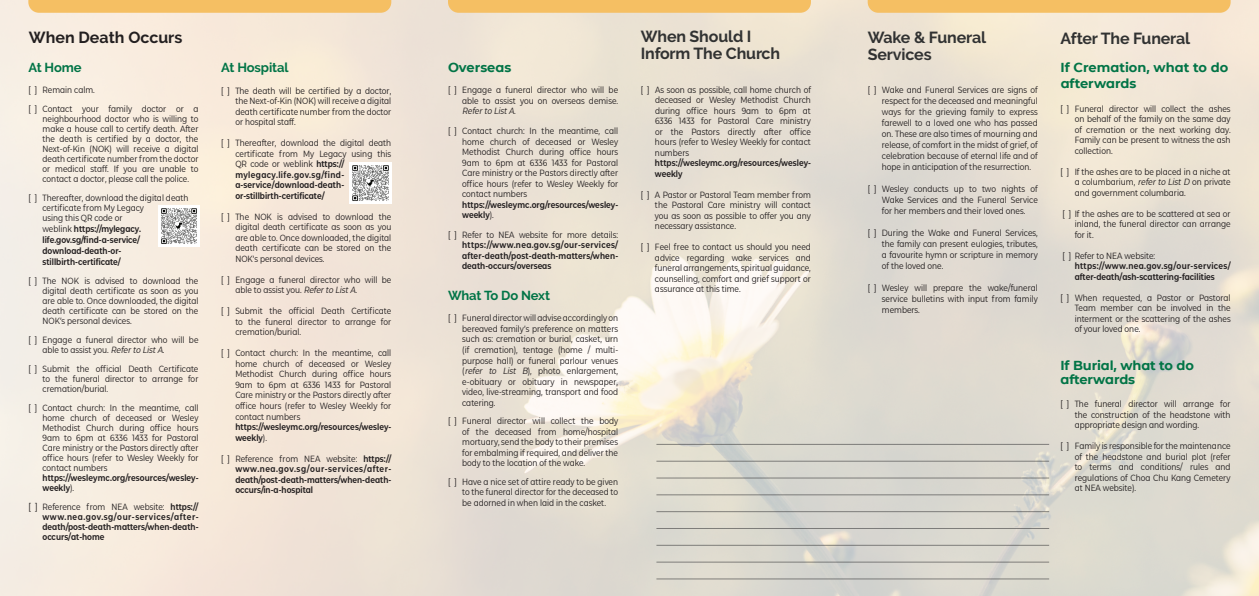
<style>
.page{position:relative;width:1259px;height:596px;background:#fff}
.page>*{position:absolute;margin:0;border:0;box-sizing:border-box;transform-origin:0 0}
.t1{font:700 16px/17px "Raleway";letter-spacing:-.01em;color:#313232}
.t2{font:700 16px "Raleway";color:#231f20}
.t3{font:700 13px/15.6px "CMG Sans";letter-spacing:-.005em;color:#017446}
.t4{font:700 13px "Raleway";letter-spacing:-.01em;color:#017446}
.t5{font:condensed 9px/10.5px "CMG Sans";color:#231f20;text-align:justify}
.t6{font:600 condensed 9px/10.5px "CMG Sans";color:#231f20}
.s1{font-weight:400}
.s2{font-style:italic}
.s3{font-weight:400;font-size:9.5px}
</style>
<div class="page">
<hr style="left:656px;top:443px;width:393px;height:1px;background:#3e3e3f">
<hr style="left:656px;top:460px;width:393px;height:1px;background:#3e3e3f">
<hr style="left:656px;top:477px;width:393px;height:1px;background:#3e3e3f">
<hr style="left:656px;top:494px;width:393px;height:1px;background:#3e3e3f">
<hr style="left:656px;top:511px;width:393px;height:1px;background:#3e3e3f">
<hr style="left:656px;top:527px;width:393px;height:1px;background:#3e3e3f">
<hr style="left:656px;top:544px;width:393px;height:1px;background:#3e3e3f">
<hr style="left:656px;top:561px;width:393px;height:1px;background:#3e3e3f">
<hr style="left:656px;top:578px;width:393px;height:1px;background:#3e3e3f">
<svg style="left:28px;top:0;width:363px;height:13px;background:#f4c066"></svg>
<svg style="left:448px;top:0;width:363px;height:13px;background:#f4c066"></svg>
<svg style="left:867px;top:0;width:363px;height:13px;background:#f4c066"></svg>
<img style="left:161px;top:208px;width:36px;height:37px">
<img style="left:352px;top:165px;width:37px;height:37px">
<h1 class="t2" style="left:29px;top:28px;width:155px">When Death Occurs</h1>
<h2 class="t4" style="left:28px;top:60px;width:55px">At Home</h2>
<p class="t5" style="left:28px;top:80px;width:172px;line-height:19px">[ ] Remain calm.<br>[ ] Contact your family doctor or a</p>
<p class="t5" style="left:43px;top:114px;width:157px;line-height:10px">neighbourhood doctor who is willing to make a house call to certify death. After the death is certified by a doctor, the Next-of-Kin (NOK) will receive a digital death certificate number from the doctor or medical staff. If you are unable to contact a doctor, please call the police.</p>
<p class="t6" style="left:43px;top:192px;width:148px;text-indent:-14px"><span class="s1">[ ] Thereafter, download the digital death certificate from My Legacy<br>using this QR code or<br>weblink</span> https://mylegacy. life.gov.sg/find-a-service/ download-death-or&shy;stillbirth-certificate/</p>
<p class="t5" style="left:43px;top:275px;width:157px;line-height:10px;text-indent:-14px">[ ] The NOK is advised to download the digital death certificate as soon as you are able to. Once downloaded, the digital death certificate can be stored on the NOK’s personal devices.</p>
<p class="t5" style="left:43px;top:334px;width:157px;line-height:10px;text-indent:-14px">[ ] Engage a funeral director who will be able to assist you. <span class="s2">Referto ListA</span>.</p>
<p class="t5" style="left:43px;top:363px;width:157px;line-height:10px;text-indent:-14px">[ ] Submit the official Death Certificate to the funeral director to arrange for cremation/burial.</p>
<p class="t5" style="left:43px;top:402px;width:157px;line-height:10px;text-indent:-14px">[ ] Contact church: In the meantime, call home church of deceased or Wesley Methodist Church during office hours 9am to 6pm at 6336 1433 for Pastoral Care ministry or the Pastors directly after office hours (refer to Wesley Weekly for contact numbers</p>
<p class="t6" style="left:43px;top:472px;width:157px;line-height:10px">https://wesleymc.org/resources/wesley&shy;weekly<span class="s1">).</span></p>
<p class="t6" style="left:43px;top:501px;width:157px;line-height:10px;text-align:justify;text-indent:-14px"><span class="s3">[ ]</span> <span class="s1">Reference from NEA website:</span> https:// www.nea.gov.sg/our-services/after&shy;death/post-death-matters/when-death&shy;occurs/at-home</p>
<h2 class="t4" style="left:221px;top:60px;width:69px">At Hospital</h2>
<p class="t5" style="left:235px;top:85px;width:157px;text-indent:-14px">[ ] The death will be certified by a doctor, the Next-of-Kin (NOK) will receive a digital death certificate number from the doctor or hospital staff.</p>
<p class="t6" style="left:235px;top:137px;width:157px;text-indent:-14px"><span class="s1">[ ] Thereafter, download the digital death certificate from My Legacy using this QR code or weblink</span> https:// mylegacy.life.gov.sg/find&shy;a-service/download-death&shy;or-stillbirth-certificate/</p>
<p class="t5" style="left:235px;top:211px;width:157px;text-indent:-14px">[ ] The NOK is advised to download the digital death certificate as soon as you are able to. Once downloaded, the digital death certificate can be stored on the NOK’s personal devices.</p>
<p class="t5" style="left:235px;top:274px;width:157px;text-indent:-14px">[ ] Engage a funeral director who will be able to assist you. <span class="s2">Referto ListA</span>.</p>
<p class="t5" style="left:235px;top:306px;width:157px;text-indent:-14px">[ ] Submit the official Death Certificate to the funeral director to arrange for cremation/burial.</p>
<p class="t5" style="left:235px;top:348px;width:157px;text-indent:-14px">[ ] Contact church: In the meantime, call home church of deceased or Wesley Methodist Church during office hours 9am to 6pm at 6336 1433 for Pastoral Care ministry or the Pastors directly after office hours (refer to Wesley Weekly for contact numbers</p>
<p class="t6" style="left:235px;top:421px;width:157px">https://wesleymc.org/resources/wesley&shy;weekly<span class="s1">).</span></p>
<p class="t6" style="left:235px;top:453px;width:157px;text-align:justify;text-indent:-14px"><span class="s1">[ ] Reference from NEA website:</span> https:// www.nea.gov.sg/our-services/after&shy;death/post-death-matters/when-death&shy;occurs/in-a-hospital</p>
<h2 class="t3" style="left:448px;top:59px;width:65px">Overseas</h2>
<p class="t5" style="left:462px;top:85px;width:157px;text-indent:-14px">[ ] Engage a funeral director who will be able to assist you on overseas demise.<br><span class="s2">Referto ListA</span>.</p>
<p class="t5" style="left:462px;top:125px;width:157px;text-indent:-14px">[ ] Contact church: In the meantime, call home church of deceased or Wesley Methodist Church during office hours 9am to 6pm at 6336 1433 for Pastoral Care ministry or the Pastors directly after office hours (refer to Wesley Weekly for contact numbers</p>
<p class="t6" style="left:462px;top:199px;width:157px">https://wesleymc.org/resources/wesley&shy;weekly<span class="s1">).</span></p>
<p class="t5" style="left:448px;top:229px;width:172px">[ ] Refer to NEA website for more details:</p>
<p class="t6" style="left:462px;top:239px;width:157px;text-align:justify">https://www.nea.gov.sg/our-services/ after-death/post-death-matters/when&shy;death-occurs/overseas</p>
<h2 class="t4" style="left:448px;top:288px;width:104px">What To Do Next</h2>
<p class="t5" style="left:462px;top:313px;width:157px;text-indent:-14px">[ ] Funeral director will advise accordingly on bereaved family’s preference on matters such as: cremation or burial, casket, urn (if cremation), tentage (home / multi&shy;purpose hall) or funeral parlour venues (<span class="s2">refer to List B</span>), photo enlargement, e-obituary or obituary in newspaper, video, live-streaming, transport and food catering.</p>
<p class="t5" style="left:462px;top:415px;width:157px;text-indent:-14px">[ ] Funeral director will collect the body of the deceased from home/hospital mortuary, send the body to their premises for embalming if required, and deliver the body to the location of the wake.</p>
<p class="t5" style="left:462px;top:476px;width:157px;text-indent:-14px">[ ] Have a nice set of attire ready to be given to the funeral director for the deceased to be adorned in when laid in the casket.</p>
<h1 class="t1" style="left:641px;top:28px;width:141px">When Should I<br>Inform The Church</h1>
<p class="t5" style="left:655px;top:84px;width:157px;text-indent:-14px">[ ] As soon as possible, call home church of deceased or Wesley Methodist Church during office hours 9am to 6pm at 6336 1433 for Pastoral Care ministry or the Pastors directly after office hours (refer to Wesley Weekly for contact numbers</p>
<p class="t6" style="left:655px;top:158px;width:157px">https://wesleymc.org/resources/wesley&shy;weekly</p>
<p class="t5" style="left:655px;top:189px;width:157px;text-indent:-14px">[ ] A Pastor or Pastoral Team member from the Pastoral Care ministry will contact you as soon as possible to offer you any necessary assistance.</p>
<p class="t5" style="left:655px;top:242px;width:157px;text-indent:-14px">[ ] Feel free to contact us should you need advice regarding wake services and funeral arrangements, spiritual guidance, counselling, comfort and grief support or assurance at this time.</p>
<h1 class="t1" style="left:867px;top:29px;width:120px">Wake &amp; Funeral<br>Services</h1>
<p class="t5" style="left:882px;top:84px;width:157px;line-height:11px;text-indent:-14px">[ ] Wake and Funeral Services are signs of respect for the deceased and meaningful ways for the grieving family to express farewell to a loved one who has passed on. These are also times of mourning and release, of comfort in the midst of grief, of celebration because of eternal life and of hope in anticipation of the resurrection.</p>
<p class="t5" style="left:882px;top:183px;width:157px;line-height:11px;text-indent:-14px">[ ] Wesley conducts up to two nights of Wake Services and the Funeral Service for her members and their loved ones.</p>
<p class="t5" style="left:882px;top:227px;width:157px;line-height:11px;text-indent:-14px">[ ] During the Wake and Funeral Services, the family can present eulogies, tributes, a favourite hymn or scripture in memory of the loved one.</p>
<p class="t5" style="left:882px;top:282px;width:157px;line-height:11px;text-indent:-14px">[ ] Wesley will prepare the wake/funeral service bulletins with input from family members.</p>
<h1 class="t1" style="left:1060px;top:30px;width:131px">After The Funeral</h1>
<h2 class="t3" style="left:1060px;top:59px;width:169px">If Cremation, what to do afterwards</h2>
<p class="t5" style="left:1074px;top:103px;width:157px;text-indent:-14px">[ ] Funeral director will collect the ashes on behalf of the family on the same day of cremation or the next working day.<br>Family can be present to witness the ash collection.</p>
<p class="t5" style="left:1074px;top:166px;width:157px;text-indent:-14px">[ ] If the ashes are to be placed in a niche at a columbarium, <span class="s2">referto ListD</span> on private and government columbaria.</p>
<p class="t5" style="left:1074px;top:208px;width:157px;text-indent:-12px">[ ] If the ashes are to be scattered at sea or inland, the funeral director can arrange for it.</p>
<p class="t5" style="left:1062px;top:250px;width:94px">[ ] Refer to NEA website:</p>
<p class="t6" style="left:1074px;top:261px;width:157px">https://www.nea.gov.sg/our-services/ after-death/ash-scattering-facilities</p>
<p class="t5" style="left:1074px;top:292px;width:157px;text-indent:-14px">[ ] When requested, a Pastor or Pastoral Team member can be involved in the interment or the scattering of the ashes of your loved one.</p>
<h2 class="t3" style="left:1060px;top:358px;width:135px;line-height:14px">If Burial, what to do afterwards</h2>
<p class="t5" style="left:1074px;top:398px;width:157px;text-indent:-14px">[ ] The funeral director will arrange for the construction of the headstone with appropriate design and wording.</p>
<p class="t5" style="left:1074px;top:440px;width:157px;text-indent:-14px">[ ] Family is responsible for the maintenance of the headstone and burial plot (refer to terms and conditions/ rules and regulations of Choa Chu Kang Cemetery at NEA website).</p>
</div>
